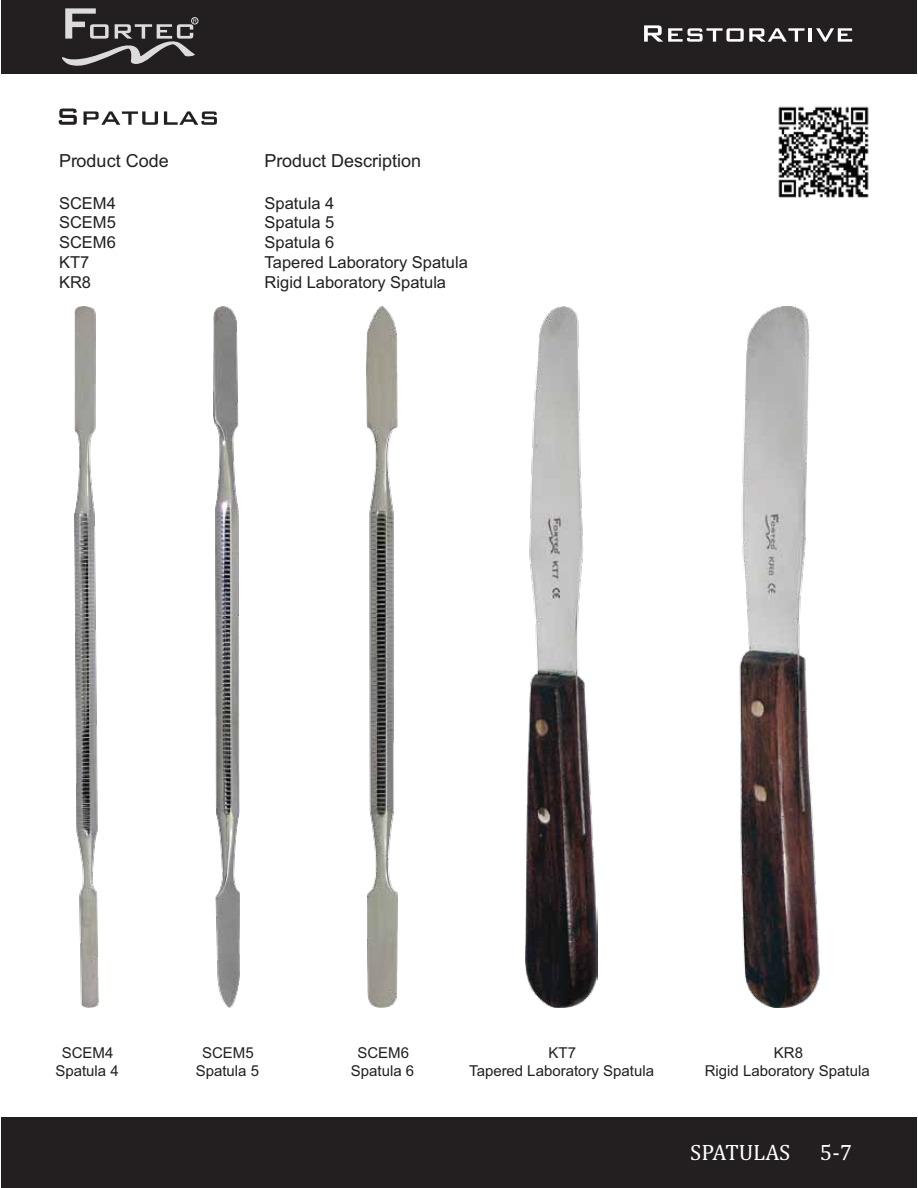
<style>
.page{position:relative;width:918px;height:1188px;background:#fff}
.page>*{position:absolute;margin:0;border:0;box-sizing:border-box;transform-origin:0 0}
.t1{font:22.5px "Cambria";color:#fff}
.t2{font:18px "Arial";color:#231f20}
.t3{font:16.5px/19.8px "Arial";color:#231f20}
.t4{font:15px/18px "Arial";color:#231f20;text-align:center}
</style>
<div class="page">
<div style="left:2px;top:0;width:915px;height:74px;background:#231f20"></div>
<div style="left:2px;top:1117px;width:915px;height:71px;background:#231f20"></div>
<svg style="left:644px;top:25px;width:161px;height:17px"></svg>
<hr style="left:809px;top:28px;width:3px;height:14px;background:#fff">
<svg style="left:816px;top:28px;width:36px;height:14px"></svg>
<svg style="left:59px;top:109px;width:18px;height:16px"></svg>
<svg style="left:84px;top:111px;width:74px;height:14px"></svg>
<svg style="left:164px;top:111px;width:53px;height:14px"></svg>
<div style="left:191px;top:17px;width:7px;height:7px;border:1px solid #fff;border-radius:50%"></div>
<svg style="left:62px;top:8px;width:135px;height:58px"></svg>
<img style="left:778px;top:106px;width:91px;height:92px">
<img style="left:74px;top:306px;width:24px;height:702px">
<img style="left:213px;top:306px;width:27px;height:702px">
<img style="left:366px;top:306px;width:31px;height:702px">
<img style="left:525px;top:306px;width:73px;height:702px">
<img style="left:739px;top:306px;width:81px;height:702px">
<p class="t2" style="left:59px;top:154px;width:111px">Product Code</p>
<p class="t3" style="left:59px;top:194px;width:58px">SCEM4<br>SCEM5<br>SCEM6<br>KT7<br>KR8</p>
<p class="t2" style="left:265px;top:154px;width:158px">Product Description</p>
<p class="t3" style="left:265px;top:194px;width:205px">Spatula 4<br>Spatula 5<br>Spatula 6<br>Tapered Laboratory Spatula<br>Rigid Laboratory Spatula</p>
<p class="t4" style="left:55px;top:1045px;width:65px">SCEM4<br>Spatula 4</p>
<p class="t4" style="left:469px;top:1045px;width:186px">KT7<br>Tapered Laboratory Spatula</p>
<p class="t4" style="left:705px;top:1045px;width:167px">KR8<br>Rigid Laboratory Spatula</p>
<p class="t4" style="left:196px;top:1045px;width:65px">SCEM5<br>Spatula 5</p>
<p class="t4" style="left:351px;top:1045px;width:65px">SCEM6<br>Spatula 6</p>
<h1 class="t1" style="left:690px;top:1142px;width:101px">SPATULAS</h1>
<h1 class="t1" style="left:820px;top:1142px;width:34px">5-7</h1>
</div>
